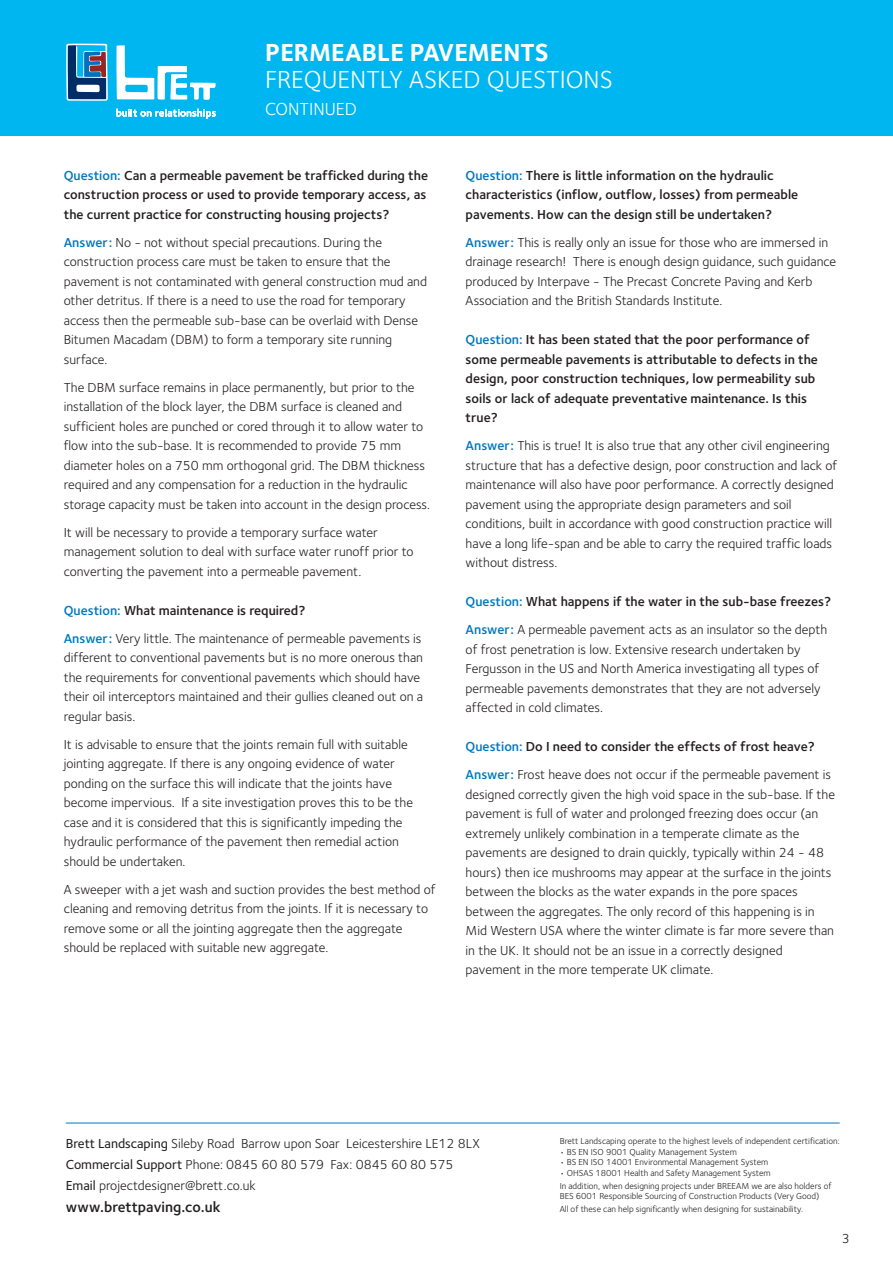
<style>
.page{position:relative;width:893px;height:1263px;background:#fff}
.page>*{position:absolute;margin:0;border:0;box-sizing:border-box;transform-origin:0 0}
.t1{font:25.5px "Foundry Sterling";color:#fff}
.t2{font:700 25.5px "Foundry Sterling";color:#fff}
.t3{font:18px "Foundry Sterling";color:#fff}
.t4{font:600 15px "Foundry Sterling";color:#231f20}
.t5{font:13.5px/19.5px "Foundry Sterling";color:#231f20}
.t6{font:600 13.5px/19.5px "Foundry Sterling";color:#231f20}
.t7{font:9px/12.6px "Foundry Sterling";color:#231f20}
.s1{color:#0078c0}
.s2{font-weight:600;color:#0078c0}
.s3{font-weight:600}
.s4{font-weight:500}
</style>
<div class="page">
<div style="left:0;top:0;width:893px;height:136px;background:#00b6f0"></div>
<svg style="left:116px;top:45px;width:99px;height:55px"></svg>
<svg style="left:66px;top:44px;width:42px;height:57px;background:#4c7ca3"></svg>
<svg style="left:116px;top:109px;width:100px;height:10px"></svg>
<hr style="left:66px;top:1123px;width:774px;height:1px;background:#0078c0">
<h1 class="t2" style="left:265px;top:42px;width:285px">PERMEABLE PAVEMENTS</h1>
<h1 class="t1" style="left:265px;top:71px;width:349px">FREQUENTLY ASKED QUESTIONS</h1>
<h2 class="t3" style="left:265px;top:103px;width:93px">CONTINUED</h2>
<p class="t6" style="left:64px;top:167px;width:366px"><span class="s1">Question:</span> Can a permeable pavement be trafficked during the construction process or used to provide temporary access, as the current practice for constructing housing projects?</p>
<p class="t5" style="left:64px;top:234px;width:365px"><span class="s2">Answer:</span> No - not without special precautions. During the construction process care must be taken to ensure that the pavement is not contaminated with general construction mud and other detritus. If there is a need to use the road for temporary access then the permeable sub-base can be overlaid with Dense Bitumen Macadam (DBM) to form a temporary site running surface.</p>
<p class="t5" style="left:64px;top:379px;width:368px">The DBM surface remains in place permanently, but prior to the installation of the block layer, the DBM surface is cleaned and sufficient holes are punched or cored through it to allow water to flow into the sub-base. It is recommended to provide 75 mm diameter holes on a 750 mm orthogonal grid. The DBM thickness required and any compensation for a reduction in the hydraulic storage capacity must be taken into account in the design process.</p>
<p class="t5" style="left:64px;top:524px;width:351px">It will be necessary to provide a temporary surface water management solution to deal with surface water runoff prior to converting the pavement into a permeable pavement.</p>
<p class="t5" style="left:64px;top:598px;width:359px;line-height:28px"><span class="s2">Question:</span> <span class="s3">What maintenance is required?<br></span><span class="s2">Answer:</span> Very little. The maintenance of permeable pavements is</p>
<p class="t5" style="left:64px;top:650px;width:361px">different to conventional pavements but is no more onerous than the requirements for conventional pavements which should have their oil interceptors maintained and their gullies cleaned out on a regular basis.</p>
<p class="t5" style="left:64px;top:736px;width:351px">It is advisable to ensure that the joints remain full with suitable jointing aggregate. If there is any ongoing evidence of water ponding on the surface this will indicate that the joints have become impervious. If a site investigation proves this to be the case and it is considered that this is significantly impeding the hydraulic performance of the pavement then remedial action should be undertaken.</p>
<p class="t5" style="left:64px;top:881px;width:373px">A sweeper with a jet wash and suction provides the best method of cleaning and removing detritus from the joints. If it is necessary to remove some or all the jointing aggregate then the aggregate should be replaced with suitable new aggregate.</p>
<p class="t6" style="left:466px;top:167px;width:334px"><span class="s1">Question:</span> There is little information on the hydraulic characteristics (inflow, outflow, losses) from permeable pavements. How can the design still be undertaken?</p>
<p class="t5" style="left:466px;top:234px;width:372px"><span class="s2">Answer:</span> This is really only an issue for those who are immersed in drainage research! There is enough design guidance, such guidance produced by Interpave - The Precast Concrete Paving and Kerb Association and the British Standards Institute.</p>
<p class="t6" style="left:466px;top:331px;width:354px"><span class="s1">Question:</span> It has been stated that the poor performance of some permeable pavements is attributable to defects in the design, poor construction techniques, low permeability sub soils or lack of adequate preventative maintenance. Is this true?</p>
<p class="t5" style="left:466px;top:438px;width:373px"><span class="s2">Answer:</span> This is true! It is also true that any other civil engineering structure that has a defective design, poor construction and lack of maintenance will also have poor performance. A correctly designed pavement using the appropriate design parameters and soil conditions, built in accordance with good construction practice will have a long life-span and be able to carry the required traffic loads without distress.</p>
<p class="t5" style="left:466px;top:589px;width:367px;line-height:28px"><span class="s2">Question:</span> <span class="s3">What happens if the water in the sub-base freezes?<br></span><span class="s2">Answer:</span> A permeable pavement acts as an insulator so the depth</p>
<p class="t5" style="left:466px;top:641px;width:356px">of frost penetration is low. Extensive research undertaken by Fergusson in the US and North America investigating all types of permeable pavements demonstrates that they are not adversely affected in cold climates.</p>
<p class="t5" style="left:466px;top:734px;width:367px;line-height:28px"><span class="s2">Question:</span> <span class="s3">Do I need to consider the effects of frost heave?<br></span><span class="s2">Answer:</span> Frost heave does not occur if the permeable pavement is</p>
<p class="t5" style="left:466px;top:786px;width:371px">designed correctly given the high void space in the sub-base. If the pavement is full of water and prolonged freezing does occur (an extremely unlikely combination in a temperate climate as the pavements are designed to drain quickly, typically within 24 - 48 hours) then ice mushrooms may appear at the surface in the joints between the blocks as the water expands in the pore spaces between the aggregates. The only record of this happening is in Mid Western USA where the winter climate is far more severe than in the UK. It should not be an issue in a correctly designed pavement in the more temperate UK climate.</p>
<p class="t5" style="left:66px;top:1134px;width:416px;line-height:21.3px"><span class="s4">Brett Landscaping</span> Sileby Road Barrow upon Soar Leicestershire LE12 8LX<br><span class="s4">Commercial Support</span> Phone: 0845 60 80 579 Fax: 0845 60 80 575<br><span class="s4">Email</span> projectdesigner@brett.co.uk</p>
<p class="t4" style="left:66px;top:1201px;width:156px">www.brettpaving.co.uk</p>
<p class="t7" style="left:560px;top:1136px;width:281px">Brett Landscaping operate to the highest levels of independent certification:</p>
<p class="t7" style="left:560px;top:1146px;width:179px">• BS EN ISO 9001 Quality Management System</p>
<p class="t7" style="left:560px;top:1157px;width:210px">• BS EN ISO 14001 Environmental Management System</p>
<p class="t7" style="left:560px;top:1167px;width:273px">• OHSAS 18001 Health and Safety Management System<br>In addition, when designing projects under BREEAM we are also holders of</p>
<p class="t7" style="left:560px;top:1191px;width:261px">BES 6001 Responsible Sourcing of Construction Products (Very Good)<br>All of these can help significantly when designing for sustainability.</p>
<p class="t5" style="left:842px;top:1230px;width:10px">3</p>
</div>
